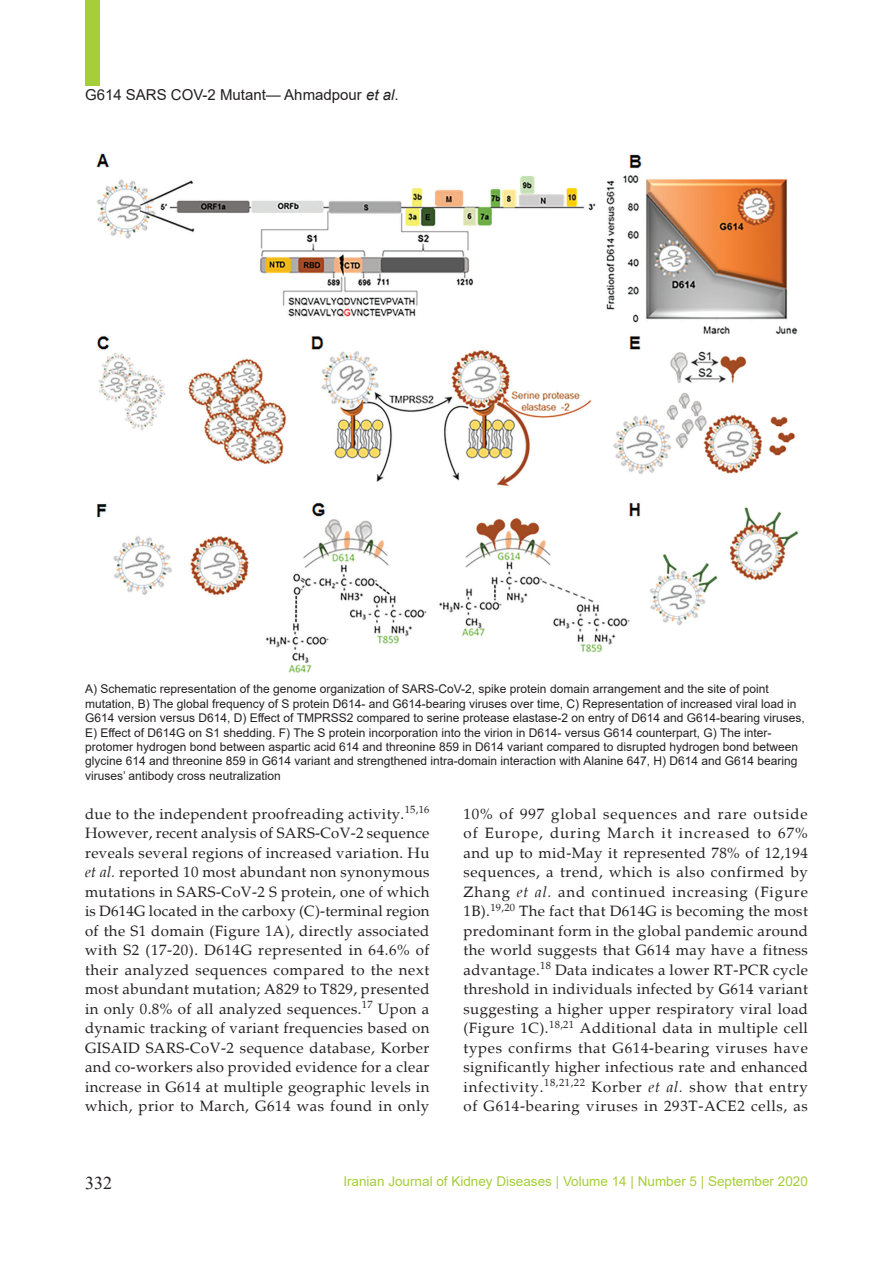
<style>
.page{position:relative;width:893px;height:1263px;background:#fff}
.page>*{position:absolute;margin:0;border:0;box-sizing:border-box;transform-origin:0 0}
.t1{font:18px "Times New Roman";color:#231f20}
.t2{font:15px/19.5px "Palatino";letter-spacing:.04em;color:#231f20;text-align:justify}
.t3{font:15px "Arial";color:#231f20}
.t4{font:13.5px "Arial";color:#a6ce39}
.t5{font:12px/14.4px "Arial";color:#231f20}
.s1{font-style:italic}
</style>
<div class="page">
<div style="left:85px;top:0;width:15px;height:85px;background:#a6ce39"></div>
<img style="left:96px;top:153px;width:703px;height:520px">
<p class="t3" style="left:85px;top:85px;width:315px">G614 SARS COV-2 Mutant— Ahmadpour <span class="s1">et al</span>.</p>
<p class="t5" style="left:85px;top:682px;width:721px">A) Schematic representation of the genome organization of SARS-CoV-2, spike protein domain arrangement and the site of point mutation, B) The global frequency of S protein D614- and G614-bearing viruses over time, C) Representation of increased viral load in G614 version versus D614, D) Effect of TMPRSS2 compared to serine protease elastase-2 on entry of D614 and G614-bearing viruses, E) Effect of D614G on S1 shedding. F) The S protein incorporation into the virion in D614- versus G614 counterpart, G) The inter&shy;protomer hydrogen bond between aspartic acid 614 and threonine 859 in D614 variant compared to disrupted hydrogen bond between glycine 614 and threonine 859 in G614 variant and strengthened intra-domain interaction with Alanine 647, H) D614 and G614 bearing viruses’ antibody cross neutralization</p>
<p class="t2" style="left:85px;top:804px;width:346px">due to the independent proofreading activity.<sup>15,16<br></sup>However, recent analysis of SARS-CoV-2 sequence reveals several regions of increased variation. Hu <span class="s1">et al.</span> reported 10 most abundant non synonymous mutations in SARS-CoV-2 S protein, one of which is D614G located in the carboxy (C)-terminal region of the S1 domain (Figure 1A), directly associated with S2 (17-20). D614G represented in 64.6% of their analyzed sequences compared to the next most abundant mutation; A829 to T829, presented in only 0.8% of all analyzed sequences.<sup>17</sup> Upon a dynamic tracking of variant frequencies based on GISAID SARS-CoV-2 sequence database, Korber and co-workers also provided evidence for a clear increase in G614 at multiple geographic levels in which, prior to March, G614 was found in only</p>
<p class="t2" style="left:463px;top:804px;width:346px">10% of 997 global sequences and rare outside of Europe, during March it increased to 67% and up to mid-May it represented 78% of 12,194 sequences, a trend, which is also confirmed by Zhang <span class="s1">et al.</span> and continued increasing (Figure 1B).<sup>19,20</sup> The fact that D614G is becoming the most predominant form in the global pandemic around the world suggests that G614 may have a fitness advantage.<sup>18</sup> Data indicates a lower RT-PCR cycle threshold in individuals infected by G614 variant suggesting a higher upper respiratory viral load (Figure 1C).<sup>18,21</sup> Additional data in multiple cell types confirms that G614-bearing viruses have significantly higher infectious rate and enhanced infectivity.<sup>18,21,22</sup> Korber <span class="s1">et al.</span> show that entry of G614-bearing viruses in 293T-ACE2 cells, as</p>
<p class="t1" style="left:85px;top:1170px;width:28px">332</p>
<p class="t4" style="left:343px;top:1172px;width:466px">Iranian Journal of Kidney Diseases | Volume 14 | Number 5 | September 2020</p>
</div>
